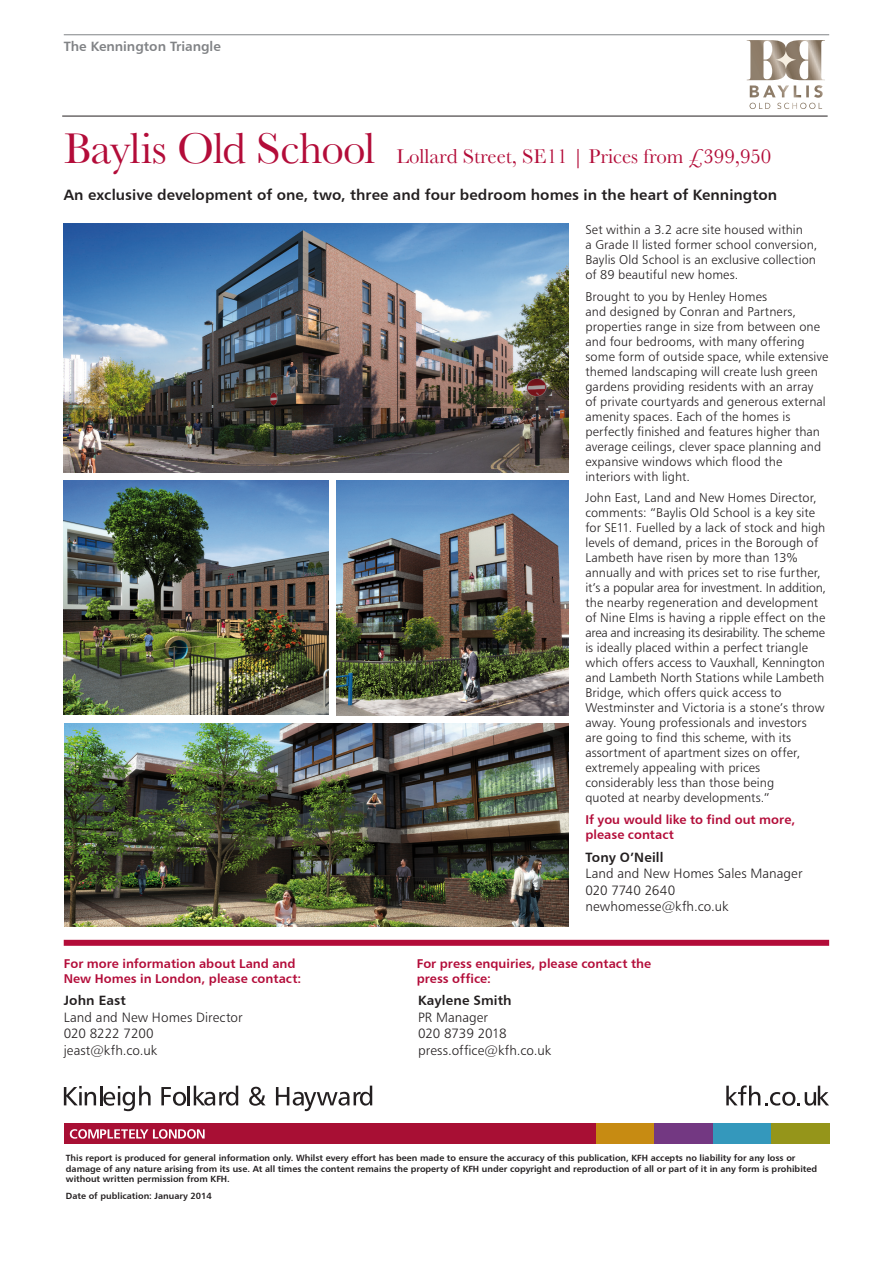
<style>
.page{position:relative;width:893px;height:1263px;background:#fff}
.page>*{position:absolute;margin:0;border:0;box-sizing:border-box;transform-origin:0 0}
.t1{font:20.85px "Baskerville";color:#b30c39}
.t2{font:15px "Humanist 777 BT Bold B";letter-spacing:.005em;color:#231f20}
.t3{font:13.5px/16.5px "Humanist 777 BT Light B";letter-spacing:.005em;color:#231f20}
.t4{font:13.5px "Humanist 777 BT Bold B";color:#818386}
.t5{font:12.75px/15px "Humanist 777 BT Light B";letter-spacing:.005em;color:#231f20}
.t6{font:12.75px/15px "Humanist 777 BT Bold B";color:#b30c39}
.t7{font:9px/10.5px "Humanist 777 BT Bold B";color:#231f20}
.s1{font-size:45px}
.s2{font-family:"Humanist 777 BT Bold B"}
</style>
<div class="page">
<img style="left:64px;top:224px;width:504px;height:248px">
<img style="left:336px;top:480px;width:232px;height:235px">
<img style="left:64px;top:480px;width:264px;height:235px">
<img style="left:64px;top:724px;width:504px;height:202px">
<hr style="left:64px;top:34px;width:765px;height:1px;background:#818386">
<div style="left:64px;top:1124px;width:765px;height:20px;background:#a80f34"></div>
<div style="left:597px;top:1124px;width:58px;height:20px;background:#c78b12"></div>
<div style="left:655px;top:1124px;width:58px;height:20px;background:#733882"></div>
<div style="left:713px;top:1124px;width:58px;height:20px;background:#3498bc"></div>
<div style="left:771px;top:1124px;width:58px;height:20px;background:#95951a"></div>
<svg style="left:70px;top:1129px;width:135px;height:10px"></svg>
<svg style="left:64px;top:1086px;width:32px;height:19px"></svg>
<hr style="left:100px;top:1085px;width:3px;height:20px;background:#231f20">
<svg style="left:103px;top:1085px;width:48px;height:26px"></svg>
<svg style="left:161px;top:1087px;width:25px;height:19px"></svg>
<hr style="left:187px;top:1085px;width:2px;height:20px;background:#231f20">
<svg style="left:194px;top:1085px;width:44px;height:20px"></svg>
<svg style="left:249px;top:1087px;width:17px;height:19px"></svg>
<svg style="left:276px;top:1085px;width:96px;height:26px"></svg>
<svg style="left:726px;top:1085px;width:103px;height:21px"></svg>
<div style="left:64px;top:940px;width:765px;height:6px;background:#b30c39"></div>
<hr style="left:62px;top:116px;width:766px;height:1px;background:#231f20">
<svg style="left:747px;top:40px;width:78px;height:69px"></svg>
<svg style="left:776px;top:50px;width:20px;height:19px"></svg>
<p class="t4" style="left:64px;top:38px;width:158px">The Kennington Triangle</p>
<p class="t1" style="left:64px;top:144px;width:709px"><span class="s1">Baylis Old School</span> Lollard Street, SE11 | Prices from £399,950</p>
<p class="t2" style="left:64px;top:185px;width:715px">An exclusive development of one, two, three and four bedroom homes in the heart of Kennington</p>
<p class="t5" style="left:585px;top:222px;width:234px">Set within a 3.2 acre site housed within<br>a Grade II listed former school conversion, Baylis Old School is an exclusive collection of 89 beautiful new homes.</p>
<p class="t5" style="left:585px;top:289px;width:244px">Brought to you by Henley Homes<br>and designed by Conran and Partners, properties range in size from between one and four bedrooms, with many offering some form of outside space, while extensive themed landscaping will create lush green gardens providing residents with an array<br>of private courtyards and generous external amenity spaces. Each of the homes is perfectly finished and features higher than average ceilings, clever space planning and expansive windows which flood the interiors with light.</p>
<p class="t5" style="left:585px;top:490px;width:242px">John East, Land and New Homes Director, comments: “Baylis Old School is a key site for SE11. Fuelled by a lack of stock and high levels of demand, prices in the Borough of Lambeth have risen by more than 13% annually and with prices set to rise further, it’s a popular area for investment. In addition, the nearby regeneration and development of Nine Elms is having a ripple effect on the area and increasing its desirability. The scheme is ideally placed within a perfect triangle which offers access to Vauxhall, Kennington and Lambeth North Stations while Lambeth Bridge, which offers quick access to Westminster and Victoria is a stone’s throw away. Young professionals and investors are going to find this scheme, with its assortment of apartment sizes on offer, extremely appealing with prices considerably less than those being<br>quoted at nearby developments.”</p>
<p class="t6" style="left:585px;top:811px;width:211px">If you would like to find out more, please contact</p>
<p class="t3" style="left:585px;top:848px;width:219px"><span class="s2">Tony O’Neill<br></span>Land and New Homes Sales Manager<br>020 7740 2640 newhomesse@kfh.co.uk</p>
<p class="t6" style="left:64px;top:956px;width:239px">For more information about Land and<br>New Homes in London, please contact:</p>
<p class="t6" style="left:417px;top:956px;width:236px">For press enquiries, please contact the press office:</p>
<p class="t3" style="left:64px;top:992px;width:180px"><span class="s2">John East<br></span>Land and New Homes Director<br>020 8222 7200 jeast@kfh.co.uk</p>
<p class="t3" style="left:418px;top:992px;width:135px"><span class="s2">Kaylene Smith<br></span>PR Manager<br>020 8739 2018 press.office@kfh.co.uk</p>
<p class="t7" style="left:66px;top:1153px;width:753px">This report is produced for general information only. Whilst every effort has been made to ensure the accuracy of this publication, KFH accepts no liability for any loss or damage of any nature arising from its use. At all times the content remains the property of KFH under copyright and reproduction of all or part of it in any form is prohibited without written permission from KFH.</p>
<p class="t7" style="left:66px;top:1191px;width:147px">Date of publication: January 2014</p>
</div>
